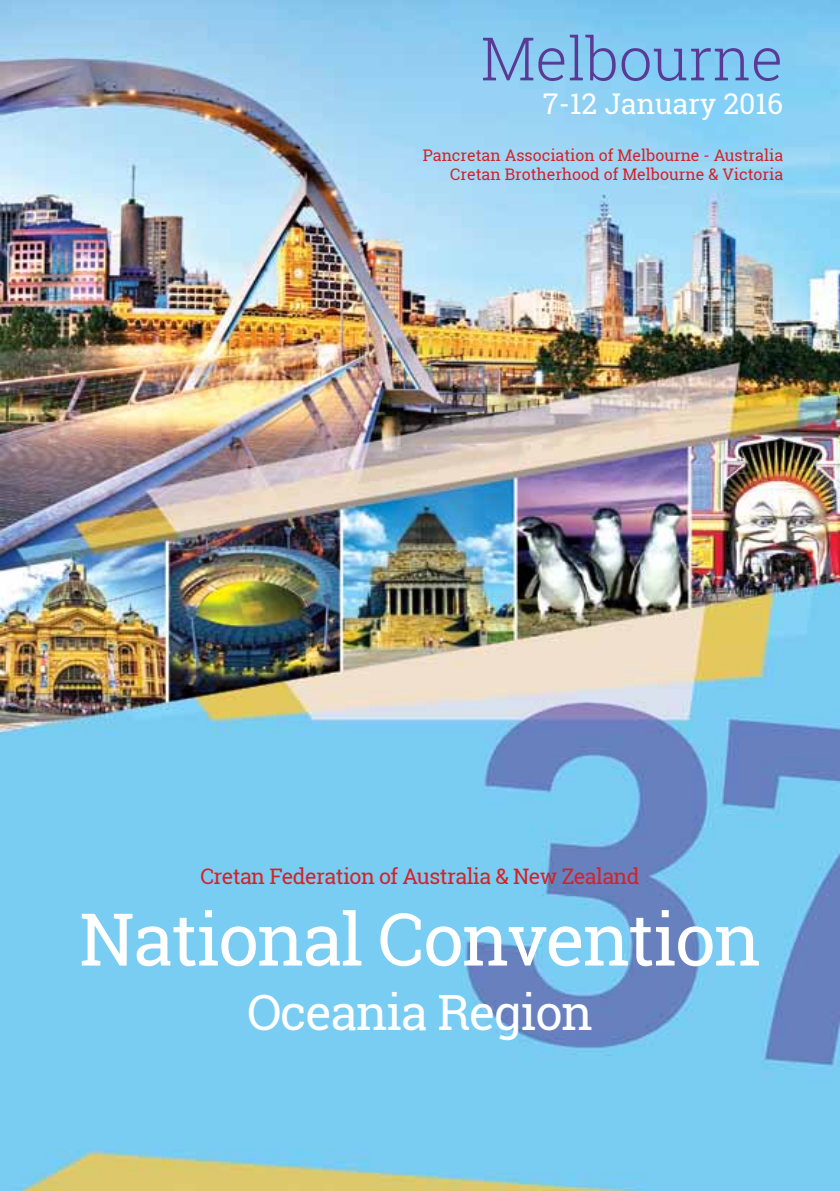
<style>
.page{position:relative;width:840px;height:1191px;background:#fff}
.page>*{position:absolute;margin:0;border:0;box-sizing:border-box;transform-origin:0 0}
.t1{font:72.8px "Roboto Slab";letter-spacing:-.025em;color:#fff}
.t2{font:300 60px "Roboto Slab";color:#5a3a95}
.t3{font:48.8px "Roboto Slab";letter-spacing:-.025em;color:#fff}
.t4{font:28.6px "Roboto Slab";color:#fff}
.t5{font:21.4px "Roboto Slab";letter-spacing:-.025em;color:#d2232a}
.t6{font:16px/19px "Roboto Slab";color:#d2232a;text-align:right}
</style>
<div class="page">
<img style="left:0;top:0;width:839px;height:1191px">
<h2 class="t2" style="left:480px;top:17px;width:303px">Melbourne</h2>
<h3 class="t4" style="left:542px;top:84px;width:241px">7-12 January 2016</h3>
<p class="t6" style="left:422px;top:145px;width:362px">Pancretan Association of Melbourne - Australia<br>Cretan Brotherhood of Melbourne &amp; Victoria</p>
<h3 class="t5" style="left:200px;top:861px;width:440px">Cretan Federation of Australia &amp; New Zealand</h3>
<h1 class="t1" style="left:79px;top:889px;width:682px">National Convention</h1>
<h3 class="t3" style="left:247px;top:978px;width:347px">Oceania Region</h3>
</div>
